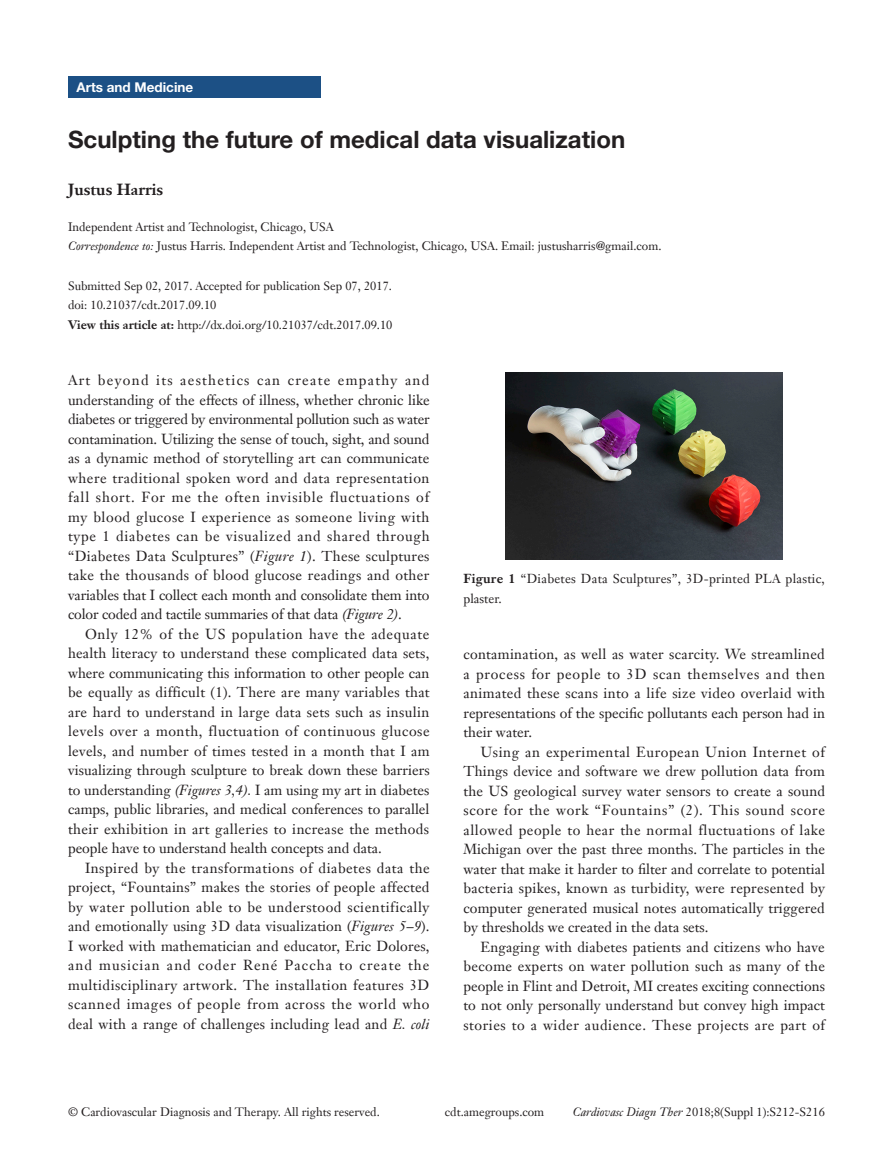
<style>
.page{position:relative;width:893px;height:1170px;background:#fff}
.page>*{position:absolute;margin:0;border:0;box-sizing:border-box;transform-origin:0 0}
.文题{font:700 24px "Helvetica Neue LT Pro";color:#231f20}
.作者{font:700 15.75px "Janson Text LT";color:#231f20}
.t1{font:14.25px/19.5px "Janson Text LT";color:#231f20;text-align:justify}
.栏目{font:700 13.5px "Helvetica Neue LT Pro";color:#fff}
.t2{font:12.75px/19.5px "Janson Text LT";letter-spacing:.02em;color:#231f20}
.通讯作者{font:12px "Janson Text LT";color:#231f20}
.单位{font:12px "Janson Text LT";color:#231f20}
.s1{font-style:italic}
.s2{font-weight:700}
</style>
<div class="page">
<div style="left:68px;top:77px;width:252px;height:21px;background:#1c5085"></div>
<img style="left:506px;top:373px;width:276px;height:186px">
<p class="栏目" style="left:77px;top:79px;width:118px">Arts and Medicine</p>
<p class="文题" style="left:68px;top:124px;width:559px">Sculpting the future of medical data visualization</p>
<p class="作者" style="left:68px;top:179px;width:97px">Justus Harris</p>
<p class="单位" style="left:68px;top:219px;width:267px">Independent Artist and Technologist, Chicago, USA</p>
<p class="通讯作者" style="left:68px;top:239px;width:595px"><span class="s1">Correspondence to:</span> Justus Harris. Independent Artist and Technologist, Chicago, USA. Email: justusharris@gmail.com.</p>
<p class="通讯作者" style="left:68px;top:278px;width:326px">Submitted Sep 02, 2017. Accepted for publication Sep 07, 2017.</p>
<p class="通讯作者" style="left:68px;top:297px;width:150px">doi: 10.21037/cdt.2017.09.10</p>
<p class="通讯作者" style="left:68px;top:317px;width:326px"><span class="s2">View this article at:</span> http://dx.doi.org/10.21037/cdt.2017.09.10</p>
<p class="t1" style="left:68px;top:370px;width:363px">Art beyond its aesthetics can create empathy and understanding of the effects of illness, whether chronic like diabetes or triggered by environmental pollution such as water contamination. Utilizing the sense of touch, sight, and sound as a dynamic method of storytelling art can communicate where traditional spoken word and data representation fall short. For me the often invisible fluctuations of my blood glucose I experience as someone living with type 1 diabetes can be visualized and shared through “Diabetes Data Sculptures” (<span class="s1">Figure 1</span>). These sculptures take the thousands of blood glucose readings and other variables that I collect each month and consolidate them into color coded and tactile summaries of that data <span class="s1">(Figure 2)</span>.</p>
<p class="t1" style="left:68px;top:623px;width:363px;text-indent:17px">Only 12% of the US population have the adequate health literacy to understand these complicated data sets, where communicating this information to other people can be equally as difficult (1). There are many variables that are hard to understand in large data sets such as insulin levels over a month, fluctuation of continuous glucose levels, and number of times tested in a month that I am visualizing through sculpture to break down these barriers to understanding <span class="s1">(Figures 3,4).</span> I am using my art in diabetes camps, public libraries, and medical conferences to parallel their exhibition in art galleries to increase the methods people have to understand health concepts and data.</p>
<p class="t1" style="left:68px;top:857px;width:363px;text-indent:17px">Inspired by the transformations of diabetes data the project, “Fountains” makes the stories of people affected by water pollution able to be understood scientifically and emotionally using 3D data visualization (<span class="s1">Figures 5–9</span>).<br>I worked with mathematician and educator, Eric Dolores, and musician and coder René Paccha to create the multidisciplinary artwork. The installation features 3D scanned images of people from across the world who deal with a range of challenges including lead and <span class="s1">E. coli</span></p>
<p class="t2" style="left:463px;top:568px;width:363px"><span class="s2">Figure 1</span> “Diabetes Data Sculptures”, 3D-printed PLA plastic, plaster.</p>
<p class="t1" style="left:463px;top:644px;width:363px">contamination, as well as water scarcity. We streamlined a process for people to 3D scan themselves and then animated these scans into a life size video overlaid with representations of the specific pollutants each person had in their water.</p>
<p class="t1" style="left:463px;top:741px;width:363px;text-indent:17px">Using an experimental European Union Internet of Things device and software we drew pollution data from the US geological survey water sensors to create a sound score for the work “Fountains” (2). This sound score allowed people to hear the normal fluctuations of lake Michigan over the past three months. The particles in the water that make it harder to filter and correlate to potential bacteria spikes, known as turbidity, were represented by computer generated musical notes automatically triggered by thresholds we created in the data sets.</p>
<p class="t1" style="left:463px;top:936px;width:363px;text-indent:17px">Engaging with diabetes patients and citizens who have become experts on water pollution such as many of the people in Flint and Detroit, MI creates exciting connections to not only personally understand but convey high impact stories to a wider audience. These projects are part of</p>
<p class="通讯作者" style="left:68px;top:1104px;width:313px">© Cardiovascular Diagnosis and Therapy. All rights reserved.</p>
<p class="通讯作者" style="left:445px;top:1104px;width:101px">cdt.amegroups.com</p>
<p class="通讯作者" style="left:573px;top:1104px;width:254px"><span class="s1">Cardiovasc Diagn Ther</span> 2018;8(Suppl 1):S212-S216</p>
</div>
